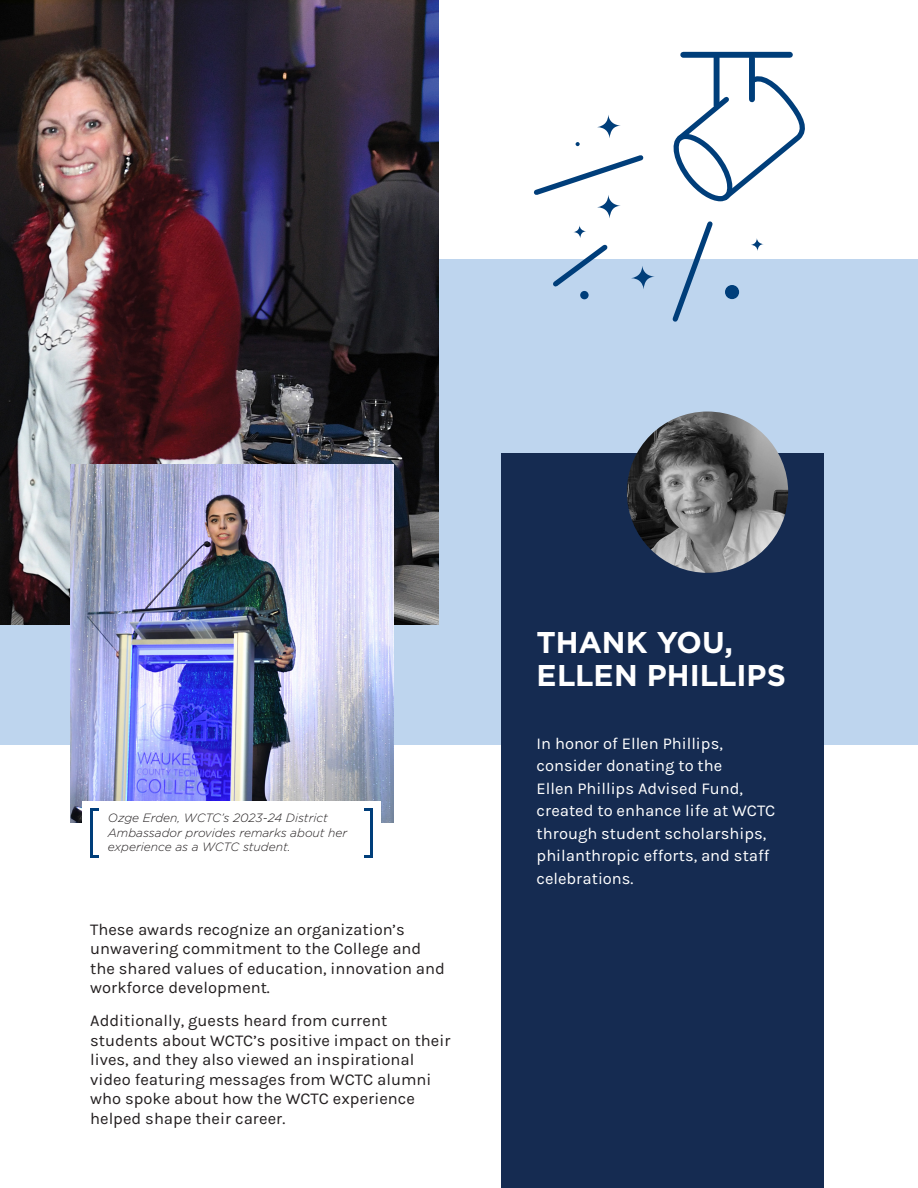
<style>
.page{position:relative;width:918px;height:1188px;background:#fff}
.page>*{position:absolute;margin:0;border:0;box-sizing:border-box;transform-origin:0 0}
.Second_headings{font:700 30px/33px "Gotham";color:#fff}
.t1{font:16.5px/19.5px "Karla";color:#231f20}
.t2{font:16.5px/22.5px "Karla";color:#fff}
.t3{font:italic 300 12px/14.4px "Gotham";color:#231f20}
</style>
<div class="page">
<div style="left:0;top:259px;width:918px;height:485px;background:#bed5ee"></div>
<img style="left:0;top:0;width:438px;height:624px">
<img style="left:71px;top:464px;width:322px;height:359px">
<div style="left:501px;top:453px;width:323px;height:735px;background:#152b51"></div>
<img style="left:627px;top:412px;width:161px;height:161px;border-radius:81px">
<svg style="left:673px;top:74px;width:132px;height:128px"></svg>
<div style="left:683px;top:52px;width:107px;height:6px;background:#003e7a"></div>
<div style="left:714px;top:57px;width:6px;height:49px;background:#003e7a"></div>
<div style="left:749px;top:58px;width:6px;height:41px;background:#003e7a"></div>
<svg style="left:672px;top:221px;width:41px;height:101px"></svg>
<svg style="left:553px;top:244px;width:55px;height:43px"></svg>
<svg style="left:597px;top:195px;width:24px;height:23px"></svg>
<svg style="left:573px;top:225px;width:13px;height:13px"></svg>
<svg style="left:631px;top:266px;width:24px;height:23px"></svg>
<svg style="left:597px;top:115px;width:24px;height:23px"></svg>
<svg style="left:751px;top:238px;width:13px;height:13px"></svg>
<svg style="left:534px;top:142px;width:110px;height:57px"></svg>
<div style="left:580px;top:291px;width:9px;height:8px;background:#003e7a;border-radius:50%"></div>
<div style="left:725px;top:285px;width:14px;height:14px;background:#003e7a;border-radius:50%"></div>
<div style="left:83px;top:801px;width:298px;height:64px;background:#fff"></div>
<hr style="left:90px;top:810px;width:3px;height:47px;background:#003e7a">
<svg style="left:90px;top:809px;width:9px;height:2px"></svg>
<svg style="left:93px;top:855px;width:6px;height:2px"></svg>
<hr style="left:371px;top:810px;width:2px;height:47px;background:#003e7a">
<svg style="left:365px;top:809px;width:8px;height:2px"></svg>
<svg style="left:365px;top:855px;width:6px;height:2px"></svg>
<p class="t3" style="left:108px;top:810px;width:241px">Ozge Erden, WCTC’s 2023-24 District<br>Ambassador provides remarks about her experience as a WCTC student.</p>
<p class="t1" style="left:90px;top:920px;width:356px">These awards recognize an organization’s unwavering commitment to the College and the shared values of education, innovation and workforce development.</p>
<p class="t1" style="left:90px;top:1011px;width:362px">Additionally, guests heard from current students about WCTC’s positive impact on their lives, and they also viewed an inspirational video featuring messages from WCTC alumni who spoke about how the WCTC experience helped shape their career.</p>
<p class="Second_headings" style="left:537px;top:626px;width:251px">THANK YOU,<br>ELLEN PHILLIPS</p>
<p class="t2" style="left:537px;top:732px;width:240px">In honor of Ellen Phillips, consider donating to the<br>Ellen Phillips Advised Fund, created to enhance life at WCTC through student scholarships, philanthropic efforts, and staff celebrations.</p>
</div>
